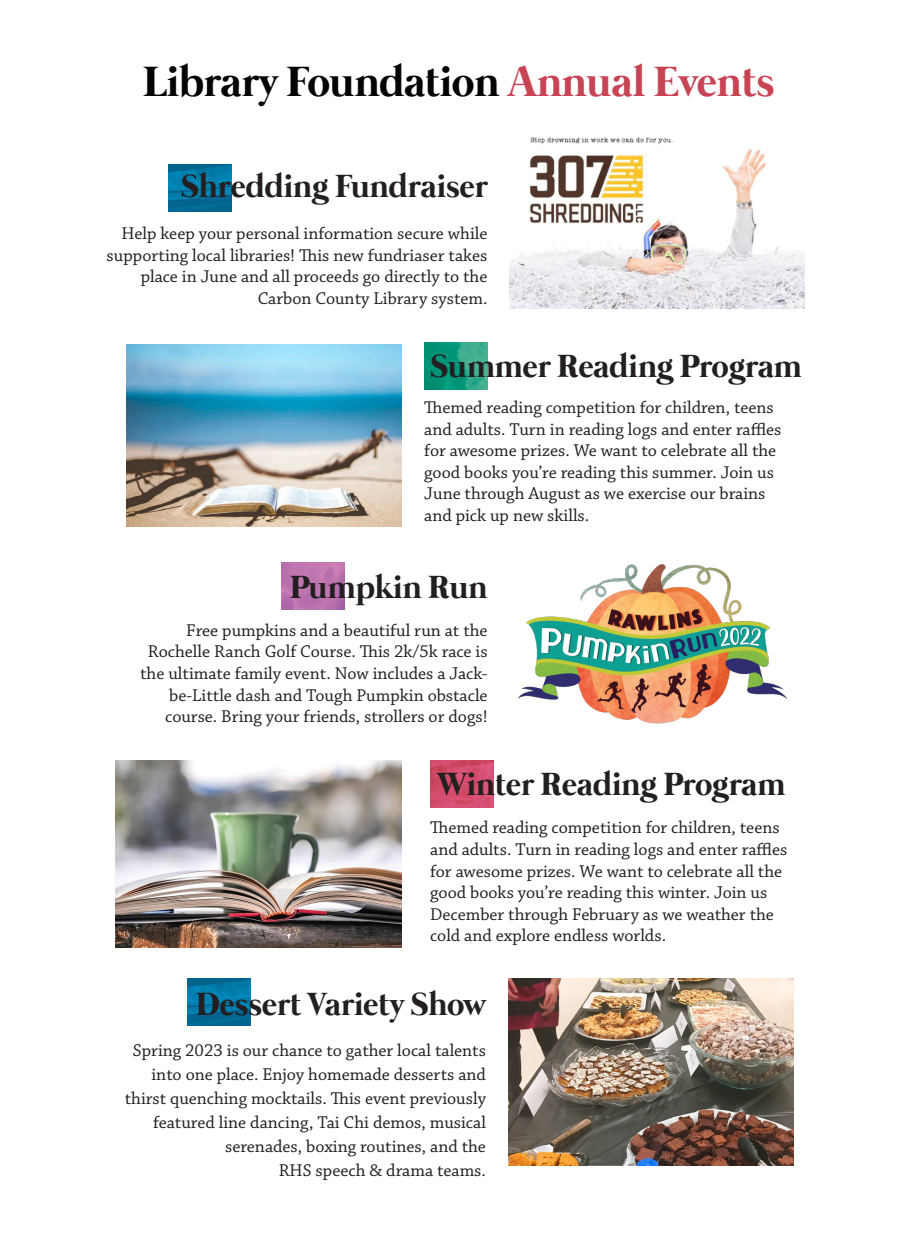
<style>
.page{position:relative;width:918px;height:1242px;background:#fff}
.page>*{position:absolute;margin:0;border:0;box-sizing:border-box;transform-origin:0 0}
.t1{font:700 43.5px "Mermaid";color:#040503}
.t2{font:700 33px "Mermaid";color:#231f20}
.t3{font:18px/21.6px "Chaparral Pro";color:#231f20;text-align:right}
.s1{color:#c74455}
</style>
<div class="page">
<img style="left:168px;top:164px;width:64px;height:48px">
<img style="left:430px;top:761px;width:64px;height:47px">
<img style="left:116px;top:761px;width:285px;height:186px">
<img style="left:281px;top:562px;width:64px;height:47px">
<img style="left:424px;top:343px;width:64px;height:47px">
<img style="left:518px;top:564px;width:269px;height:160px">
<img style="left:126px;top:345px;width:275px;height:182px">
<img style="left:187px;top:979px;width:63px;height:47px">
<img style="left:509px;top:979px;width:285px;height:186px">
<img style="left:509px;top:137px;width:295px;height:172px">
<p class="t1" style="left:143px;top:56px;width:633px">Library Foundation <span class="s1">Annual Events</span></p>
<p class="t2" style="left:181px;top:168px;width:308px">Shredding Fundraiser</p>
<p class="t3" style="left:107px;top:223px;width:382px">Help keep your personal information secure while supporting local libraries! This new fundriaser takes place in June and all proceeds go directly to the Carbon County Library system.</p>
<p class="t2" style="left:430px;top:347px;width:373px">Summer Reading Program</p>
<p class="t3" style="left:424px;top:397px;width:359px;text-align:left">Themed reading competition for children, teens and adults. Turn in reading logs and enter raffles for awesome prizes. We want to celebrate all the good books you’re reading this summer. Join us June through August as we exercise our brains and pick up new skills.</p>
<p class="t2" style="left:290px;top:568px;width:199px">Pumpkin Run</p>
<p class="t3" style="left:140px;top:620px;width:349px">Free pumpkins and a beautiful run at the Rochelle Ranch Golf Course. This 2k/5k race is the ultimate family event. Now includes a Jack&shy;be-Little dash and Tough Pumpkin obstacle course. Bring your friends, strollers or dogs!</p>
<p class="t2" style="left:437px;top:765px;width:350px">Winter Reading Program</p>
<p class="t3" style="left:430px;top:818px;width:359px;text-align:left">Themed reading competition for children, teens and adults. Turn in reading logs and enter raffles for awesome prizes. We want to celebrate all the good books you’re reading this winter. Join us December through February as we weather the cold and explore endless worlds.</p>
<p class="t2" style="left:196px;top:985px;width:292px">Dessert Variety Show</p>
<p class="t3" style="left:125px;top:1039px;width:363px;line-height:24px">Spring 2023 is our chance to gather local talents into one place. Enjoy homemade desserts and thirst quenching mocktails. This event previously featured line dancing, Tai Chi demos, musical serenades, boxing routines, and the<br>RHS speech &amp; drama teams.</p>
</div>
